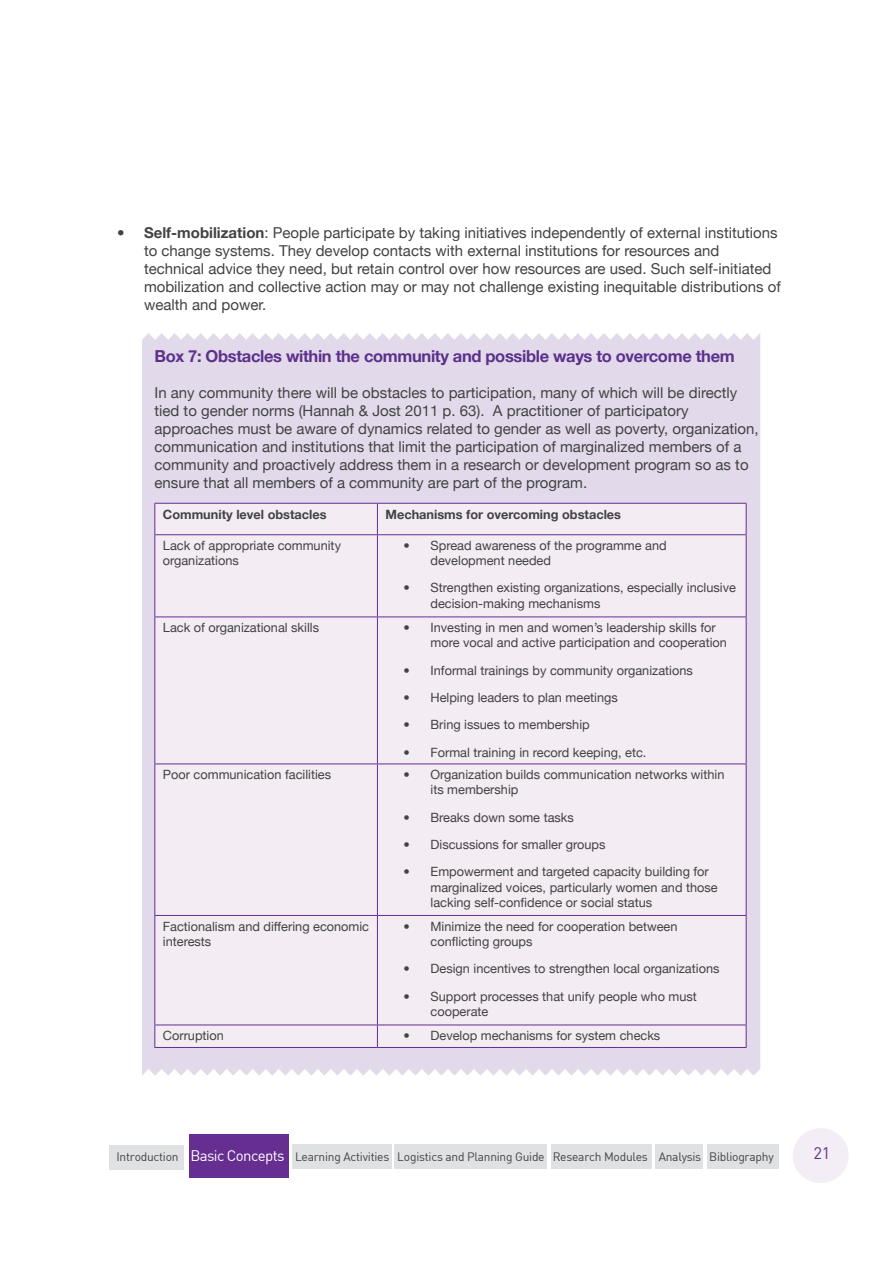
<style>
.page{position:relative;width:893px;height:1263px;background:#fff}
.page>*{position:absolute;margin:0;border:0;box-sizing:border-box;transform-origin:0 0}
.heading_level_3{font:700 16.5px "Helvetica Neue";letter-spacing:-.02em;color:#5c308c}
.t1{font:16.5px "DIN Bek";color:#662d91}
.Main_text{font:15px/18px "Helvetica Neue";color:#424242}
.Box_text{font:12.75px/15.3px "Helvetica Neue";color:#424242}
.Main_text-2{font:700 12.75px "Helvetica Neue";color:#424242}
.t2{font:12px "DIN Bek";letter-spacing:-.02em;color:#424242}
.s1{font-weight:700}
.s2{font-size:15px;color:#fff}
</style>
<div class="page">
<div style="left:109px;top:1145px;width:75px;height:25px;background:#e0e1e3"></div>
<div style="left:793px;top:1128px;width:56px;height:55px;background:#f3eef6;border-radius:50%"></div>
<div style="left:189px;top:1134px;width:99px;height:43px;background:#662e91"></div>
<div style="left:293px;top:1144px;width:99px;height:25px;background:#e0e1e3"></div>
<div style="left:395px;top:1144px;width:152px;height:25px;background:#e0e1e3"></div>
<div style="left:551px;top:1144px;width:100px;height:25px;background:#e0e1e3"></div>
<div style="left:655px;top:1144px;width:48px;height:25px;background:#e0e1e3"></div>
<div style="left:707px;top:1144px;width:71px;height:25px;background:#e0e1e3"></div>
<div style="left:142px;top:333px;width:618px;height:743px;background:#e2daea"></div>
<div style="left:155px;top:504px;width:591px;height:543px;background:#f3ecf2"></div>
<hr style="left:154px;top:503px;width:223px;height:1px;background:#662d91">
<hr style="left:154px;top:504px;width:1px;height:30px;background:#662d91">
<hr style="left:377px;top:503px;width:369px;height:1px;background:#662d91">
<hr style="left:377px;top:504px;width:1px;height:30px;background:#662d91">
<hr style="left:746px;top:504px;width:1px;height:30px;background:#662d91">
<hr style="left:377px;top:534px;width:369px;height:1px;background:#662d91">
<hr style="left:746px;top:535px;width:1px;height:81px;background:#662d91">
<hr style="left:154px;top:534px;width:223px;height:1px;background:#662d91">
<hr style="left:154px;top:535px;width:1px;height:81px;background:#662d91">
<hr style="left:377px;top:535px;width:1px;height:81px;background:#662d91">
<hr style="left:154px;top:616px;width:223px;height:1px;background:#662d91">
<hr style="left:154px;top:617px;width:1px;height:146px;background:#662d91">
<hr style="left:377px;top:616px;width:369px;height:1px;background:#662d91">
<hr style="left:377px;top:617px;width:1px;height:146px;background:#662d91">
<hr style="left:746px;top:617px;width:1px;height:146px;background:#662d91">
<hr style="left:154px;top:763px;width:223px;height:1px;background:#662d91">
<hr style="left:154px;top:764px;width:1px;height:151px;background:#662d91">
<hr style="left:377px;top:763px;width:369px;height:1px;background:#662d91">
<hr style="left:377px;top:764px;width:1px;height:151px;background:#662d91">
<hr style="left:746px;top:764px;width:1px;height:151px;background:#662d91">
<hr style="left:154px;top:915px;width:223px;height:1px;background:#662d91">
<hr style="left:154px;top:916px;width:1px;height:108px;background:#662d91">
<hr style="left:377px;top:915px;width:369px;height:1px;background:#662d91">
<hr style="left:377px;top:916px;width:1px;height:108px;background:#662d91">
<hr style="left:746px;top:916px;width:1px;height:108px;background:#662d91">
<hr style="left:154px;top:1024px;width:223px;height:1px;background:#662d91">
<svg style="left:154px;top:1025px;width:1px;height:22px"></svg>
<hr style="left:154px;top:1047px;width:223px;height:1px;background:#662d91">
<hr style="left:377px;top:1024px;width:369px;height:1px;background:#662d91">
<svg style="left:377px;top:1025px;width:1px;height:22px"></svg>
<svg style="left:746px;top:1025px;width:1px;height:22px"></svg>
<hr style="left:377px;top:1047px;width:369px;height:1px;background:#662d91">
<p class="Main_text" style="left:144px;top:222px;width:638px;text-indent:-27px"><span class="s1">• Self-mobilization</span>: People participate by taking initiatives independently of external institutions to change systems. They develop contacts with external institutions for resources and technical advice they need, but retain control over how resources are used. Such self-initiated mobilization and collective action may or may not challenge existing inequitable distributions of wealth and power.</p>
<p class="heading_level_3" style="left:154px;top:341px;width:582px">Box 7: Obstacles within the community and possible ways to overcome them</p>
<p class="Main_text" style="left:154px;top:382px;width:606px">In any community there will be obstacles to participation, many of which will be directly tied to gender norms (Hannah &amp; Jost 2011 p. 63). A practitioner of participatory approaches must be aware of dynamics related to gender as well as poverty, organization, communication and institutions that limit the participation of marginalized members of a community and proactively address them in a research or development program so as to ensure that all members of a community are part of the program.</p>
<p class="Main_text-2" style="left:163px;top:503px;width:165px">Community level obstacles</p>
<p class="Main_text-2" style="left:386px;top:503px;width:237px">Mechanisms for overcoming obstacles</p>
<p class="Box_text" style="left:163px;top:537px;width:180px">Lack of appropriate community organizations</p>
<p class="Box_text" style="left:431px;top:537px;width:238px;text-indent:-27px">• Spread awareness of the programme and development needed</p>
<p class="Box_text" style="left:431px;top:579px;width:307px;text-indent:-27px">• Strengthen existing organizations, especially inclusive decision-making mechanisms</p>
<p class="Box_text" style="left:163px;top:619px;width:158px">Lack of organizational skills</p>
<p class="Box_text" style="left:431px;top:619px;width:298px;text-indent:-27px">• Investing in men and women’s leadership skills for more vocal and active participation and cooperation</p>
<p class="Box_text" style="left:404px;top:661px;width:291px">• Informal trainings by community organizations</p>
<p class="Box_text" style="left:404px;top:689px;width:216px">• Helping leaders to plan meetings</p>
<p class="Box_text" style="left:404px;top:716px;width:188px">• Bring issues to membership</p>
<p class="Box_text" style="left:404px;top:743px;width:244px">• Formal training in record keeping, etc.</p>
<p class="Box_text" style="left:163px;top:766px;width:170px">Poor communication facilities</p>
<p class="Box_text" style="left:431px;top:766px;width:295px;text-indent:-27px">• Organization builds communication networks within its membership</p>
<p class="Box_text" style="left:404px;top:808px;width:172px">• Breaks down some tasks</p>
<p class="Box_text" style="left:404px;top:836px;width:203px">• Discussions for smaller groups</p>
<p class="Box_text" style="left:431px;top:863px;width:289px;text-indent:-27px">• Empowerment and targeted capacity building for marginalized voices, particularly women and those lacking self-confidence or social status</p>
<p class="Box_text" style="left:163px;top:917px;width:208px">Factionalism and differing economic interests</p>
<p class="Box_text" style="left:431px;top:917px;width:248px;text-indent:-27px">• Minimize the need for cooperation between conflicting groups</p>
<p class="Box_text" style="left:404px;top:960px;width:317px">• Design incentives to strengthen local organizations</p>
<p class="Box_text" style="left:431px;top:987px;width:268px;text-indent:-27px">• Support processes that unify people who must cooperate</p>
<p class="Box_text" style="left:163px;top:1027px;width:62px">Corruption</p>
<p class="Box_text" style="left:404px;top:1027px;width:258px">• Develop mechanisms for system checks</p>
<p class="t2" style="left:116px;top:1149px;width:659px">Introduction <span class="s2">Basic Concepts</span> Learning Activities Logistics and Planning Guide Research Modules Analysis Bibliography</p>
<p class="t1" style="left:813px;top:1143px;width:19px">21</p>
</div>
